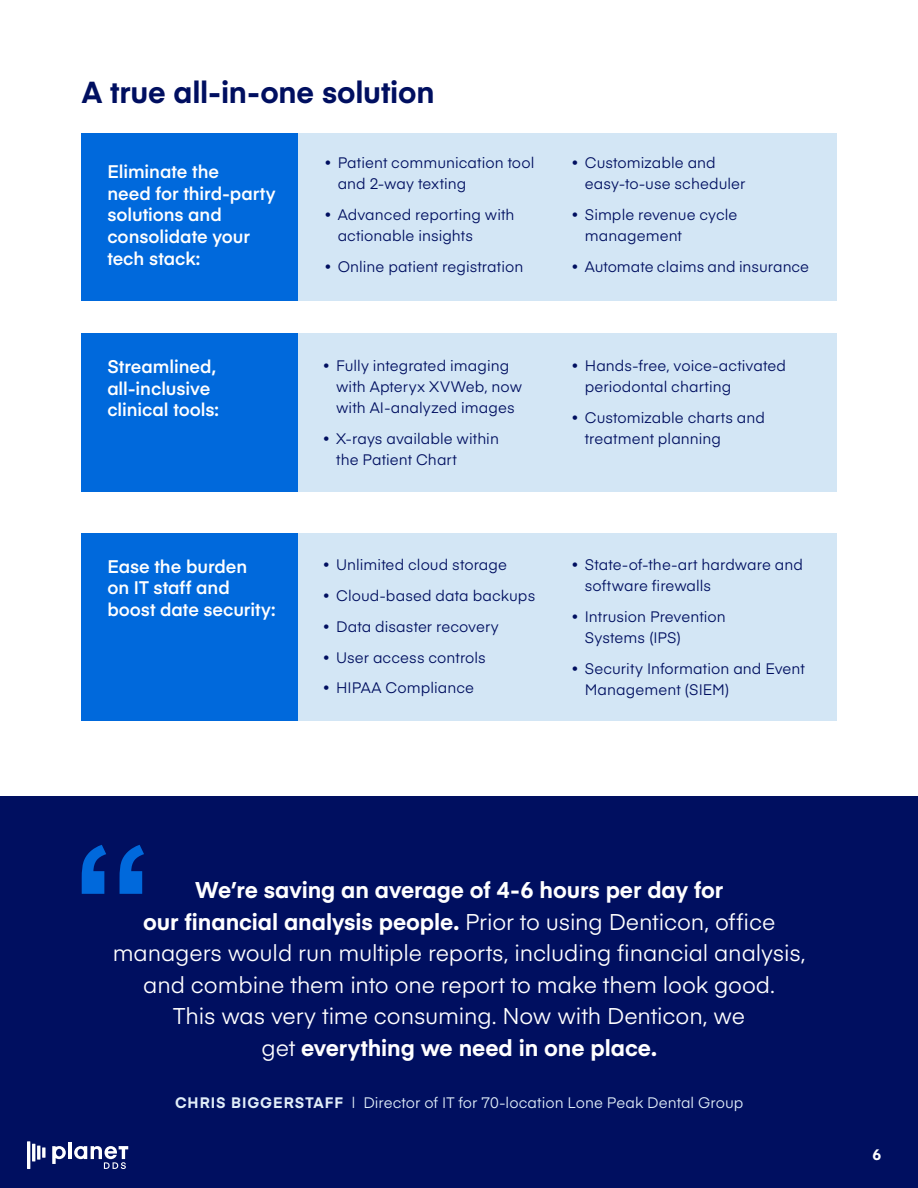
<style>
.page{position:relative;width:918px;height:1188px;background:#fff}
.page>*{position:absolute;margin:0;border:0;box-sizing:border-box;transform-origin:0 0}
.t1{font:700 30px "Eina 03";letter-spacing:-.005em;color:#000f60}
.t2{font:22.5px/31.5px "Eina 03";letter-spacing:-.005em;color:#fff;text-align:center}
.t3{font:600 18px/21.6px "Eina 03";letter-spacing:-.005em;color:#fff}
.t4{font:15px/21px "Eina 03";letter-spacing:.005em;color:#000f60}
.t5{font:15px "Eina 03";letter-spacing:.005em;color:#e1eef9}
.t6{font:700 15px "Eina 03";color:#fff}
.s1{font-weight:700}
</style>
<div class="page">
<div style="left:298px;top:133px;width:539px;height:168px;background:#d3e6f5"></div>
<div style="left:298px;top:333px;width:539px;height:158px;background:#d3e6f5"></div>
<div style="left:298px;top:533px;width:539px;height:188px;background:#d3e6f5"></div>
<div style="left:82px;top:133px;width:216px;height:168px;background:#0069dc"></div>
<div style="left:82px;top:333px;width:216px;height:158px;background:#0069dc"></div>
<div style="left:82px;top:533px;width:216px;height:188px;background:#0069dc"></div>
<div style="left:0;top:797px;width:918px;height:391px;background:#000f60"></div>
<svg style="left:82px;top:845px;width:62px;height:49px"></svg>
<hr style="left:68px;top:1143px;width:4px;height:16px;background:#fff">
<svg style="left:52px;top:1146px;width:14px;height:18px"></svg>
<hr style="left:27px;top:1141px;width:3px;height:28px;background:#fff">
<hr style="left:32px;top:1144px;width:3px;height:17px;background:#fff">
<hr style="left:37px;top:1146px;width:3px;height:14px;background:#fff">
<svg style="left:42px;top:1147px;width:4px;height:11px"></svg>
<svg style="left:74px;top:1146px;width:54px;height:23px"></svg>
<h1 class="t1" style="left:82px;top:70px;width:354px">A true all-in-one solution</h1>
<p class="t3" style="left:107px;top:160px;width:170px">Eliminate the<br>need for third-party solutions and consolidate your tech stack:</p>
<p class="t3" style="left:107px;top:355px;width:113px">Streamlined, all-inclusive clinical tools:</p>
<p class="t3" style="left:107px;top:554px;width:170px">Ease the burden<br>on IT staff and boost date security:</p>
<p class="t4" style="left:338px;top:152px;width:198px;text-indent:-14px"><span class="s1">•</span> Patient communication tool and 2-way texting</p>
<p class="t4" style="left:338px;top:203px;width:178px;text-indent:-14px"><span class="s1">•</span> Advanced reporting with actionable insights</p>
<p class="t4" style="left:324px;top:255px;width:201px"><span class="s1">•</span> Online patient registration</p>
<p class="t4" style="left:336px;top:354px;width:187px;text-indent:-14px"><span class="s1">•</span> Fully integrated imaging with Apteryx XVWeb, now with AI-analyzed images</p>
<p class="t4" style="left:336px;top:427px;width:164px;text-indent:-14px"><span class="s1">•</span> X-rays available within the Patient Chart</p>
<p class="t4" style="left:322px;top:554px;width:186px"><span class="s1">•</span> Unlimited cloud storage</p>
<p class="t4" style="left:322px;top:584px;width:214px"><span class="s1">•</span> Cloud-based data backups</p>
<p class="t4" style="left:322px;top:615px;width:178px"><span class="s1">•</span> Data disaster recovery</p>
<p class="t4" style="left:322px;top:646px;width:165px"><span class="s1">•</span> User access controls</p>
<p class="t4" style="left:322px;top:676px;width:153px"><span class="s1">•</span> HIPAA Compliance</p>
<p class="t4" style="left:585px;top:152px;width:162px;text-indent:-14px"><span class="s1">•</span> Customizable and easy-to-use scheduler</p>
<p class="t4" style="left:585px;top:203px;width:154px;text-indent:-14px"><span class="s1">•</span> Simple revenue cycle management</p>
<p class="t4" style="left:571px;top:255px;width:239px"><span class="s1">•</span> Automate claims and insurance</p>
<p class="t4" style="left:585px;top:354px;width:203px;text-indent:-14px"><span class="s1">•</span> Hands-free, voice-activated periodontal charting</p>
<p class="t4" style="left:585px;top:406px;width:182px;text-indent:-14px"><span class="s1">•</span> Customizable charts and treatment planning</p>
<p class="t4" style="left:585px;top:554px;width:220px;text-indent:-14px"><span class="s1">•</span> State-of-the-art hardware and software firewalls</p>
<p class="t4" style="left:585px;top:605px;width:143px;text-indent:-14px"><span class="s1">•</span> Intrusion Prevention<br>Systems (IPS)</p>
<p class="t4" style="left:585px;top:657px;width:222px;text-indent:-14px"><span class="s1">•</span> Security Information and Event<br>Management (SIEM)</p>
<p class="t2" style="left:113px;top:873px;width:694px"><span class="s1">We’re saving an average of 4-6 hours per day for<br>our financial analysis people.</span> Prior to using Denticon, office managers would run multiple reports, including financial analysis, and combine them into one report to make them look good.<br>This was very time consuming. Now with Denticon, we<br>get <span class="s1">everything we need in one place.</span></p>
<p class="t5" style="left:175px;top:1092px;width:570px"><span class="s1">CHRIS BIGGERSTAFF</span> | Director of IT for 70-location Lone Peak Dental Group</p>
<p class="t6" style="left:873px;top:1144px;width:10px">6</p>
</div>
